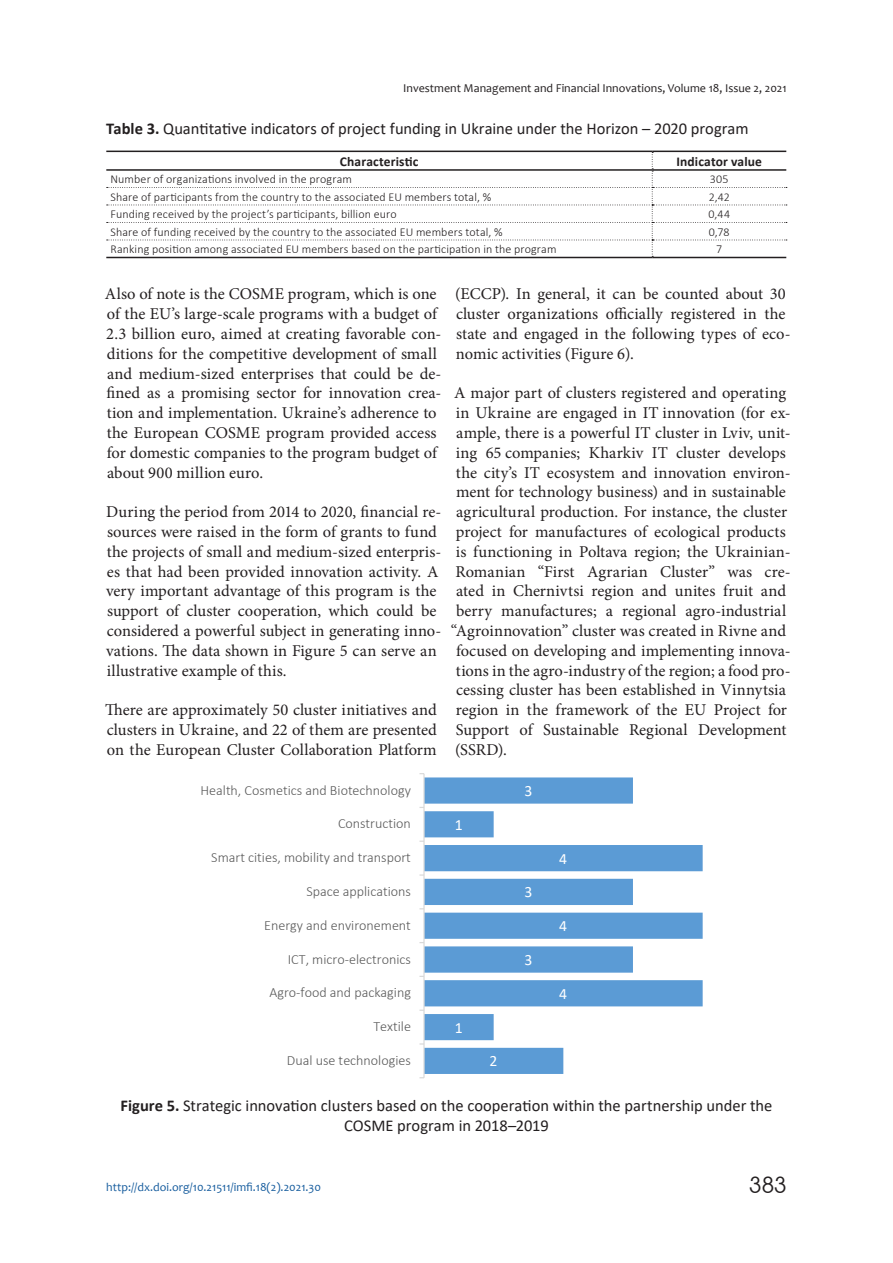
<style>
.page{position:relative;width:893px;height:1263px;background:#fff}
.page>*{position:absolute;margin:0;border:0;box-sizing:border-box;transform-origin:0 0}
.t1{font:22.5px "Avant Garde Gothic C";color:#231f20}
.t2{font:16.5px/19.8px "Minion Pro";letter-spacing:.005em;color:#231f20}
.t3{font:16.5px/19.8px "Calibri";color:#231f20;text-align:center}
.t4{font:15.75px "Calibri";color:#fff}
.t5{font:300 14.1px "Calibri";color:#595959}
.t6{font:700 13.5px "Calibri";letter-spacing:.01em;color:#231f20}
.t7{font:300 12px "Calibri";letter-spacing:.01em;color:#231f20}
.t8{font:12px "Candara";color:#231f20}
.t9{font:12px "Candara";color:#175d9e}
.s1{font-weight:700}
</style>
<div class="page">
<hr style="left:106px;top:151px;width:546px;height:1px;background:#231f20">
<hr style="left:652px;top:151px;width:134px;height:1px;background:#231f20">
<hr style="left:106px;top:169px;width:546px;height:2px;background:#231f20">
<hr style="left:106px;top:257px;width:546px;height:1px;background:#231f20">
<hr style="left:652px;top:257px;width:134px;height:1px;background:#231f20">
<svg style="left:107px;top:152px;width:680px;height:105px"></svg>
<svg style="left:425px;top:777px;width:278px;height:297px;fill:#5b9bd5"></svg>
<hr style="left:423px;top:774px;width:2px;height:304px;background:#d9d9d9">
<p class="t8" style="left:403px;top:83px;width:385px">Investment Management and Financial Innovations, Volume 18, Issue 2, 2021</p>
<p class="t3" style="left:106px;top:118px;width:644px"><span class="s1">Table 3.</span> Quantitative indicators of project funding in Ukraine under the Horizon – 2020 program</p>
<p class="t6" style="left:340px;top:152px;width:80px">Characteristic</p>
<p class="t6" style="left:676px;top:152px;width:87px">Indicator value</p>
<p class="t7" style="left:111px;top:172px;width:243px">Number of organizations involved in the program</p>
<p class="t7" style="left:710px;top:175px;width:20px">305</p>
<p class="t7" style="left:111px;top:189px;width:382px">Share of participants from the country to the associated EU members total, %</p>
<p class="t7" style="left:709px;top:192px;width:22px">2,42</p>
<p class="t7" style="left:111px;top:207px;width:288px">Funding received by the project’s participants, billion euro</p>
<p class="t7" style="left:708px;top:210px;width:23px">0,44</p>
<p class="t7" style="left:111px;top:224px;width:393px">Share of funding received by the country to the associated EU members total, %</p>
<p class="t7" style="left:709px;top:227px;width:22px">0,78</p>
<p class="t7" style="left:111px;top:242px;width:447px">Ranking position among associated EU members based on the participation in the program</p>
<p class="t7" style="left:716px;top:245px;width:8px">7</p>
<p class="t2" style="left:105px;top:286px;width:338px">Also of note is the COSME program, which is one of the EU’s large-scale programs with a budget of 2.3 billion euro, aimed at creating favorable con&shy;ditions for the competitive development of small and medium-sized enterprises that could be de&shy;fined as a promising sector for innovation crea&shy;tion and implementation. Ukraine’s adherence to the European COSME program provided access for domestic companies to the program budget of about 900 million euro.</p>
<p class="t2" style="left:106px;top:504px;width:337px">During the period from 2014 to 2020, financial re&shy;sources were raised in the form of grants to fund the projects of small and medium-sized enterpris&shy;es that had been provided innovation activity. A very important advantage of this program is the support of cluster cooperation, which could be considered a powerful subject in generating inno&shy;vations. The data shown in Figure 5 can serve an illustrative example of this.</p>
<p class="t2" style="left:105px;top:702px;width:333px;text-align:justify">There are approximately 50 cluster initiatives and clusters in Ukraine, and 22 of them are presented on the European Cluster Collaboration Platform</p>
<p class="t2" style="left:455px;top:286px;width:337px">(ECCP). In general, it can be counted about 30 cluster organizations officially registered in the state and engaged in the following types of eco&shy;nomic activities (Figure 6).</p>
<p class="t2" style="left:454px;top:385px;width:333px">A major part of clusters registered and operating</p>
<p class="t2" style="left:456px;top:405px;width:336px">in Ukraine are engaged in IT innovation (for ex-</p>
<p class="t2" style="left:456px;top:424px;width:336px">ample, there is a powerful IT cluster in Lviv, unit-</p>
<p class="t2" style="left:456px;top:444px;width:331px">ing 65 companies; Kharkiv IT cluster develops</p>
<p class="t2" style="left:456px;top:464px;width:336px">the city’s IT ecosystem and innovation environ-</p>
<p class="t2" style="left:456px;top:484px;width:331px">ment for technology business) and in sustainable</p>
<p class="t2" style="left:456px;top:504px;width:332px">agricultural production. For instance, the cluster</p>
<p class="t2" style="left:456px;top:523px;width:331px">project for manufactures of ecological products</p>
<p class="t2" style="left:456px;top:543px;width:336px">is functioning in Poltava region; the Ukrainian-</p>
<p class="t2" style="left:456px;top:563px;width:336px">Romanian “First Agrarian Cluster” was cre-</p>
<p class="t2" style="left:456px;top:583px;width:331px">ated in Chernivtsi region and unites fruit and</p>
<p class="t2" style="left:456px;top:603px;width:331px">berry manufactures; a regional agro-industrial</p>
<p class="t2" style="left:451px;top:622px;width:337px">“Agroinnovation” cluster was created in Rivne and</p>
<p class="t2" style="left:456px;top:642px;width:336px">focused on developing and implementing innova-</p>
<p class="t2" style="left:456px;top:662px;width:336px">tions in the agro-industry of the region; a food pro-</p>
<p class="t2" style="left:456px;top:682px;width:331px">cessing cluster has been established in Vinnytsia</p>
<p class="t2" style="left:456px;top:702px;width:333px">region in the framework of the EU Project for</p>
<p class="t2" style="left:456px;top:721px;width:331px">Support of Sustainable Regional Development</p>
<p class="t2" style="left:455px;top:741px;width:53px">(SSRD).</p>
<p class="t5" style="left:201px;top:785px;width:212px">Health, Cosmetics and Biotechnology</p>
<p class="t4" style="left:524px;top:780px;width:9px">3</p>
<p class="t5" style="left:338px;top:819px;width:74px">Construction</p>
<p class="t4" style="left:455px;top:813px;width:9px">1</p>
<p class="t5" style="left:211px;top:852px;width:201px">Smart cities, mobility and transport</p>
<p class="t4" style="left:559px;top:847px;width:9px">4</p>
<p class="t5" style="left:306px;top:886px;width:106px">Space applications</p>
<p class="t4" style="left:524px;top:881px;width:9px">3</p>
<p class="t5" style="left:264px;top:920px;width:148px">Energy and environement</p>
<p class="t4" style="left:559px;top:915px;width:9px">4</p>
<p class="t5" style="left:288px;top:954px;width:125px">ICT, micro-electronics</p>
<p class="t4" style="left:524px;top:949px;width:9px">3</p>
<p class="t5" style="left:269px;top:988px;width:143px">Agro-food and packaging</p>
<p class="t4" style="left:559px;top:982px;width:9px">4</p>
<p class="t5" style="left:373px;top:1021px;width:39px">Textile</p>
<p class="t4" style="left:455px;top:1016px;width:9px">1</p>
<p class="t5" style="left:287px;top:1055px;width:126px">Dual use technologies</p>
<p class="t4" style="left:490px;top:1050px;width:9px">2</p>
<p class="t3" style="left:120px;top:1095px;width:653px"><span class="s1">Figure 5.</span> Strategic innovation clusters based on the cooperation within the partnership under the<br>COSME program in 2018–2019</p>
<p class="t9" style="left:106px;top:1179px;width:216px">http://dx.doi.org/10.21511/imfi.18(2).2021.30</p>
<h1 class="t1" style="left:749px;top:1172px;width:39px">383</h1>
</div>
